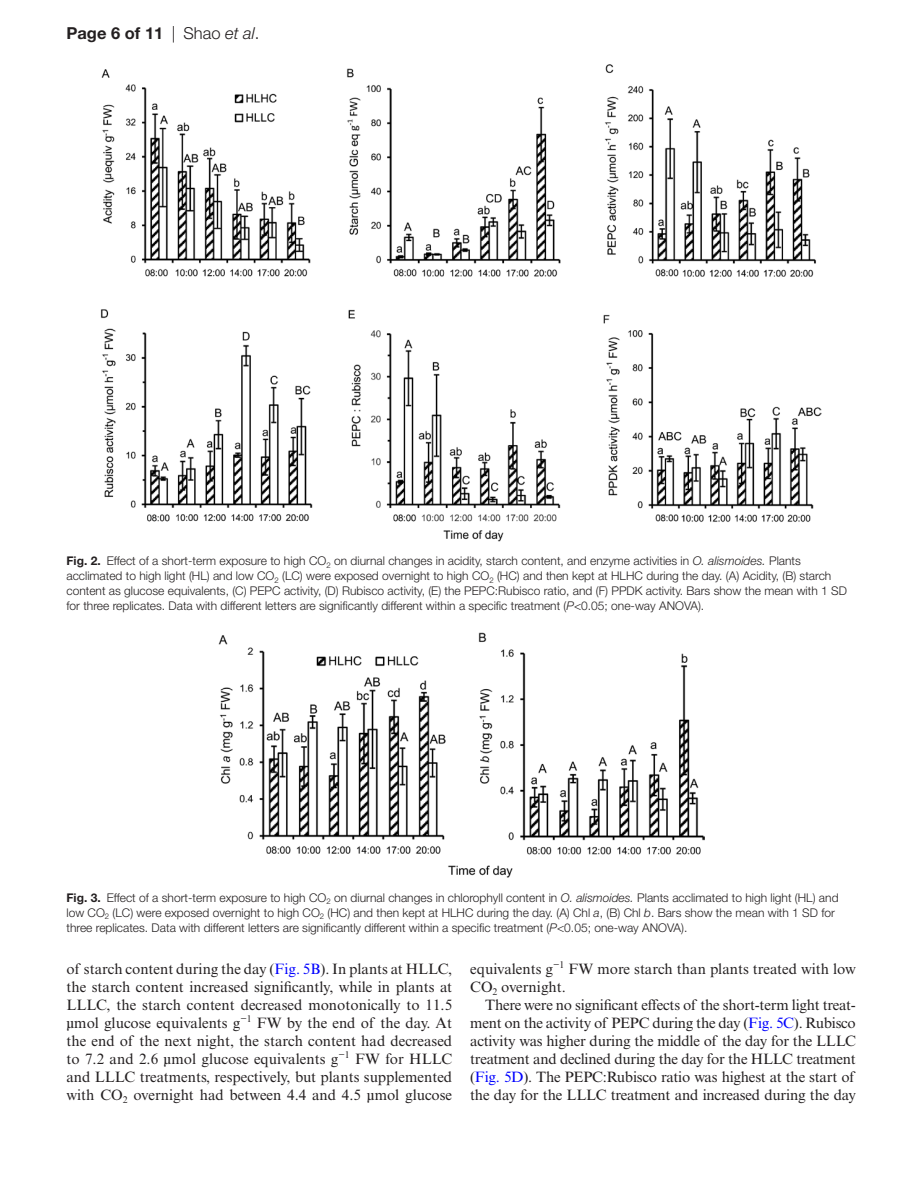
<style>
.page{position:relative;width:919px;height:1187px;background:#fff}
.page>*{position:absolute;margin:0;border:0;box-sizing:border-box;transform-origin:0 0}
.t1{font:700 16.5px "Helvetica Neue LT Std";color:#231f20}
.t2{font:15px/18px "Times New Roman MT Std";color:#231f20;text-align:justify}
.t3{font:300 12px/15px "Helvetica Neue LT Std";color:#231f20}
.s1{font-weight:300}
.s2{font-weight:300;font-style:italic}
.s3{font-weight:700}
.s4{font-style:italic}
.s5{color:#00f}
.s6{font-family:"Gandhari Unicode"}
</style>
<div class="page">
<img style="left:218px;top:632px;width:486px;height:245px">
<img style="left:101px;top:64px;width:720px;height:477px">
<h1 class="t1" style="left:66px;top:23px;width:194px">Page 6 of 11 <span class="s1">| Shao</span> <span class="s2">et al</span><span class="s1">.</span></h1>
<p class="t3" style="left:66px;top:553px;width:782px"><span class="s3">Fig. 2.</span> Effect of a short-term exposure to high CO<sub>2</sub> on diurnal changes in acidity, starch content, and enzyme activities in <span class="s4">O. alismoides.</span> Plants acclimated to high light (HL) and low CO<sub>2</sub> (LC) were exposed overnight to high CO<sub>2</sub> (HC) and then kept at HLHC during the day. (A) Acidity, (B) starch content as glucose equivalents, (C) PEPC activity, (D) Rubisco activity, (E) the PEPC:Rubisco ratio, and (F) PPDK activity. Bars show the mean with 1 SD for three replicates. Data with different letters are significantly different within a specific treatment (<span class="s4">P</span>&lt;0.05; one-way ANOVA).</p>
<p class="t3" style="left:66px;top:889px;width:773px"><span class="s3">Fig. 3.</span> Effect of a short-term exposure to high CO<sub>2</sub> on diurnal changes in chlorophyll content in <span class="s4">O. alismoides.</span> Plants acclimated to high light (HL) and low CO<sub>2</sub> (LC) were exposed overnight to high CO<sub>2</sub> (HC) and then kept at HLHC during the day. (A) Chl <span class="s4">a</span>, (B) Chl <span class="s4">b</span>. Bars show the mean with 1 SD for three replicates. Data with different letters are significantly different within a specific treatment (<span class="s4">P</span>&lt;0.05; one-way ANOVA).</p>
<p class="t2" style="left:66px;top:960px;width:387px">of starch content during the day (<span class="s5">Fig. 5B</span>). In plants at HLLC, the starch content increased significantly, while in plants at LLLC, the starch content decreased monotonically to 11.5 <span class="s6">µ</span>mol glucose equivalents g<sup>−1</sup> FW by the end of the day. At the end of the next night, the starch content had decreased to 7.2 and 2.6 <span class="s6">µ</span>mol glucose equivalents g<sup>−1</sup> FW for HLLC and LLLC treatments, respectively, but plants supplemented with CO<sub>2</sub> overnight had between 4.4 and 4.5 <span class="s6">µ</span>mol glucose</p>
<p class="t2" style="left:470px;top:960px;width:387px">equivalents g<sup>−1</sup> FW more starch than plants treated with low<br>CO<sub>2</sub> overnight.</p>
<p class="t2" style="left:470px;top:996px;width:387px;text-indent:15px">There were no significant effects of the short-term light treat&shy;ment on the activity of PEPC during the day (<span class="s5">Fig. 5C</span>). Rubisco activity was higher during the middle of the day for the LLLC treatment and declined during the day for the HLLC treatment (<span class="s5">Fig. 5D</span>). The PEPC:Rubisco ratio was highest at the start of the day for the LLLC treatment and increased during the day</p>
</div>
